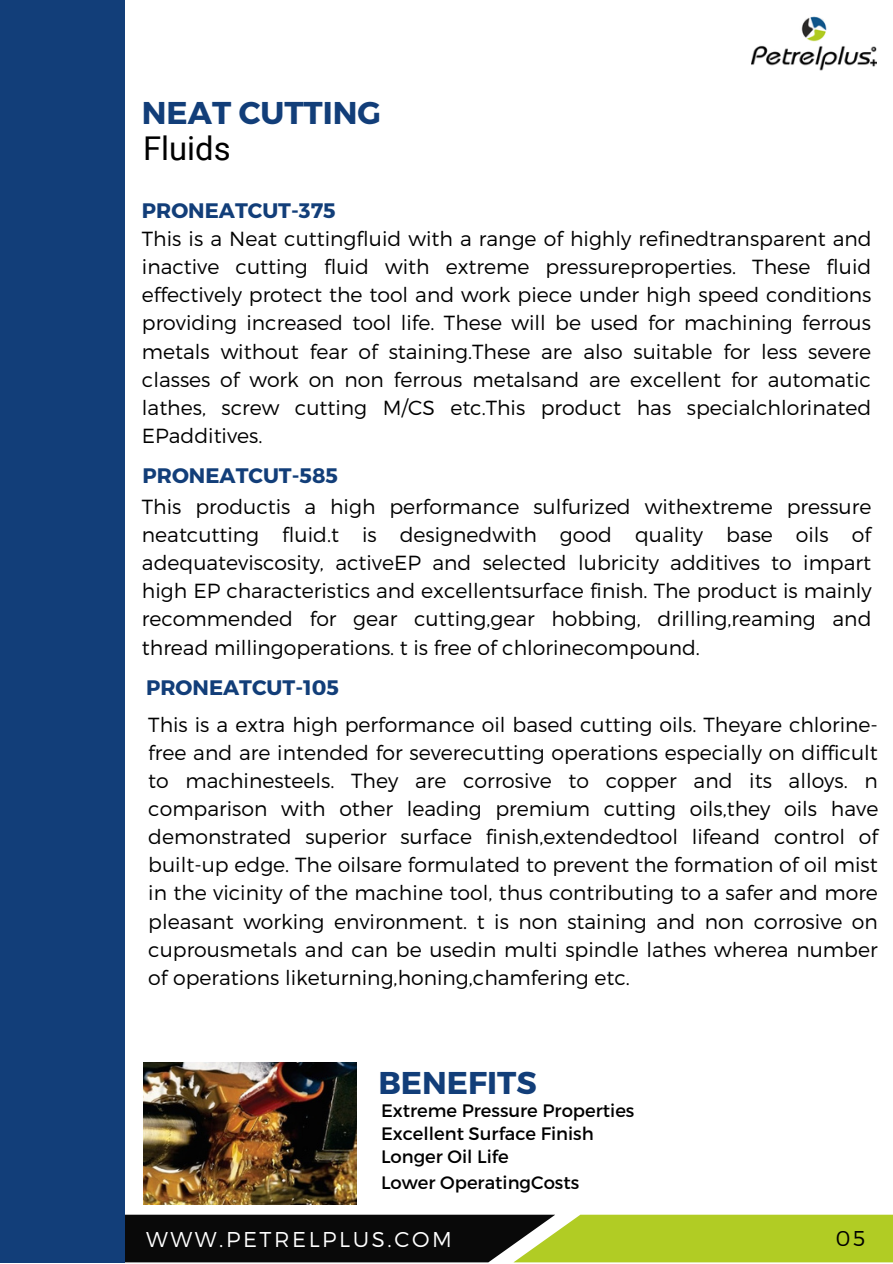
<style>
.page{position:relative;width:893px;height:1264px;background:#fff}
.page>*{position:absolute;margin:0;border:0;box-sizing:border-box;transform-origin:0 0}
.t1{font:32.85px "Roboto";color:#000}
.t2{font:700 31.5px "Montserrat";color:#123e79}
.t3{font:300 21.45px "Montserrat";letter-spacing:.12em;color:#fff}
.t4{font:300 21.45px "Montserrat";color:#000}
.t5{font:700 21px "Montserrat";color:#123e79}
.t6{font:300 20.4px/28px "Montserrat";color:#000;text-align:justify}
.t7{font:18px "Montserrat";color:#000}
</style>
<div class="page">
<div style="left:125px;top:1214px;width:388px;height:48px;background:#090909"></div>
<div style="left:0;top:0;width:125px;height:1262px;background:#123e79"></div>
<img style="left:751px;top:17px;width:125px;height:54px">
<div style="left:513px;top:1214px;width:379px;height:48px;background:#b1cc24"></div>
<img style="left:143px;top:1062px;width:214px;height:142px">
<p class="t2" style="left:142px;top:92px;width:240px">NEAT CUTTING</p>
<p class="t1" style="left:143px;top:130px;width:89px">Fluids</p>
<p class="t5" style="left:142px;top:196px;width:195px">PRONEATCUT-375</p>
<p class="t6" style="left:142px;top:224px;width:731px">This is a Neat cuttingfluid with a range of highly refinedtransparent and inactive cutting fluid with extreme pressureproperties. These fluid effectively protect the tool and work piece under high speed conditions providing increased tool life. These will be used for machining ferrous metals without fear of staining.These are also suitable for less severe classes of work on non ferrous metalsand are excellent for automatic lathes, screw cutting M/CS etc.This product has specialchlorinated EPadditives.</p>
<p class="t5" style="left:142px;top:462px;width:197px">PRONEATCUT-585</p>
<p class="t6" style="left:142px;top:491px;width:731px">This productis a high performance sulfurized withextreme pressure neatcutting fluid.t is designedwith good quality base oils of adequateviscosity, activeEP and selected lubricity additives to impart high EP characteristics and excellentsurface finish. The product is mainly recommended for gear cutting,gear hobbing, drilling,reaming and thread millingoperations. t is free of chlorinecompound.</p>
<p class="t5" style="left:146px;top:674px;width:194px">PRONEATCUT-105</p>
<p class="t6" style="left:148px;top:709px;width:731px">This is a extra high performance oil based cutting oils. Theyare chlorine&shy;free and are intended for severecutting operations especially on difficult to machinesteels. They are corrosive to copper and its alloys. n comparison with other leading premium cutting oils,they oils have demonstrated superior surface finish,extendedtool lifeand control of built-up edge. The oilsare formulated to prevent the formation of oil mist in the vicinity of the machine tool, thus contributing to a safer and more pleasant working environment. t is non staining and non corrosive on cuprousmetals and can be usedin multi spindle lathes wherea number of operations liketurning,honing,chamfering etc.</p>
<p class="t2" style="left:378px;top:1061px;width:160px">BENEFITS</p>
<p class="t7" style="left:381px;top:1098px;width:255px">Extreme Pressure Properties</p>
<p class="t7" style="left:381px;top:1121px;width:214px">Excellent Surface Finish</p>
<p class="t7" style="left:381px;top:1144px;width:129px">Longer Oil Life</p>
<p class="t7" style="left:381px;top:1171px;width:200px">Lower OperatingCosts</p>
<p class="t3" style="left:146px;top:1225px;width:307px">WWW.PETRELPLUS.COM</p>
<p class="t4" style="left:835px;top:1224px;width:31px">05</p>
</div>
